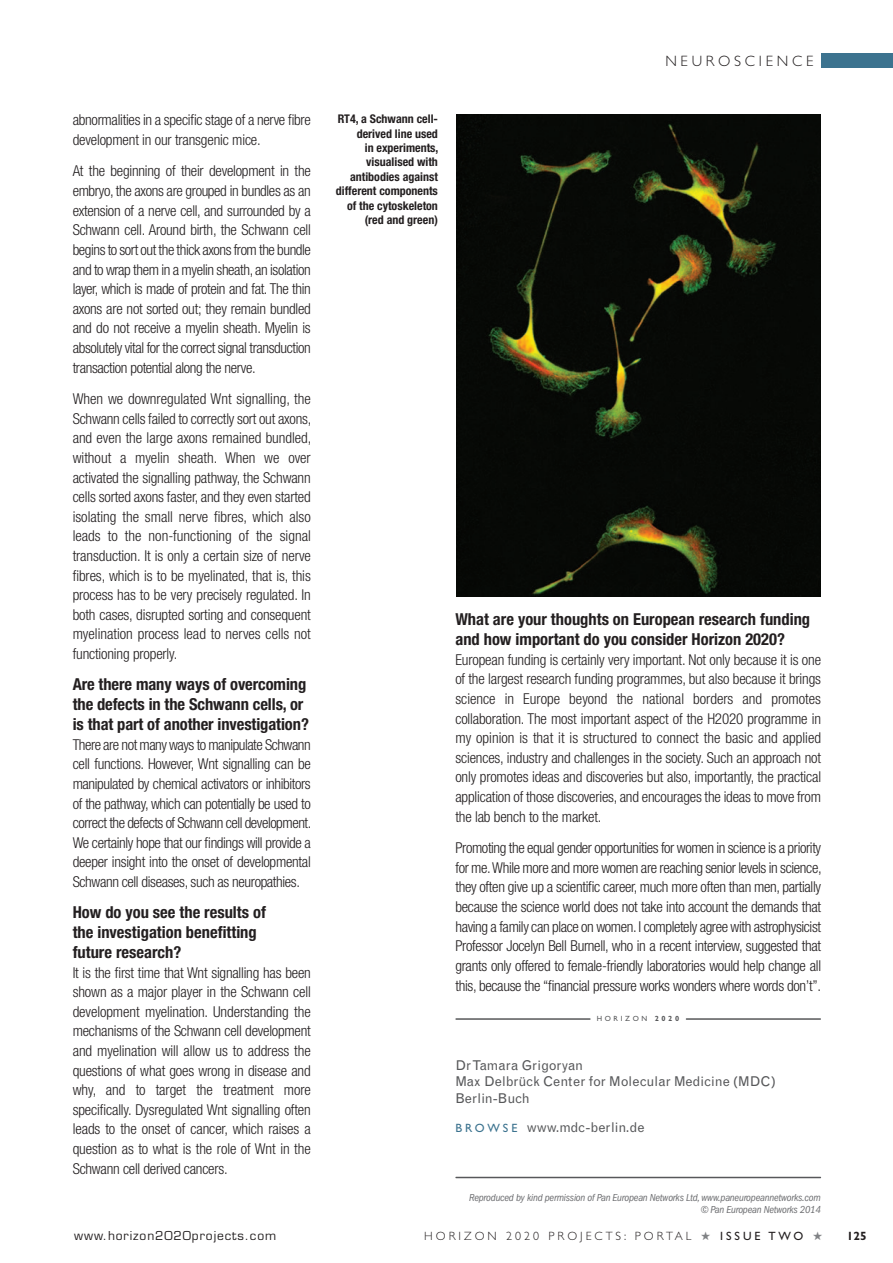
<style>
.page{position:relative;width:893px;height:1263px;background:#fff}
.page>*{position:absolute;margin:0;border:0;box-sizing:border-box;transform-origin:0 0}
.t1{font:700 condensed 16.5px/20px "Helvetica Neue LT Std";color:#231f20}
.t2{font:300 condensed 15px/19.6px "Helvetica Neue LT Std";letter-spacing:-.015em;color:#231f20;text-align:justify}
.t3{font:300 15px "Gill Sans Std";letter-spacing:.25em;color:#231f20}
.t4{font:13.5px/16.5px "Grotesque MT Std";color:#57585a}
.t5{font:700 condensed 12px/14.4px "Helvetica Neue LT Std";color:#231f20;text-align:right}
.t6{font:300 12px "Gill Sans Std";letter-spacing:.25em;color:#231f20}
.t7{font:12px "Eurostile LT Std";letter-spacing:.075em;color:#231f20}
.t8{font:700 12px "Gill Sans Std";color:#231f20}
.t9{font:italic condensed 10.5px/12px "ITC Franklin Gothic Std";letter-spacing:-.02em;color:#6c6d70;text-align:right}
.t10{font:7.5px "Gill Sans Std";letter-spacing:.35em;color:#57585a}
.s1{font-weight:700}
.s2{font-family:"Gill Sans Std";font-size:12px;color:#3c738f}
.s3{color:#808285}
.s4{font-weight:400}
</style>
<div class="page">
<hr style="left:455px;top:1177px;width:366px;height:1px;background:#57585a">
<hr style="left:455px;top:1018px;width:136px;height:2px;background:#57585a">
<hr style="left:686px;top:1018px;width:135px;height:2px;background:#57585a">
<div style="left:821px;top:53px;width:72px;height:15px;background:#3c738f"></div>
<img style="left:456px;top:115px;width:365px;height:481px">
<p class="t2" style="left:73px;top:111px;width:240px">abnormalities in a specific stage of a nerve fibre development in our transgenic mice.</p>
<p class="t2" style="left:73px;top:163px;width:240px">At the beginning of their development in the embryo, the axons are grouped in bundles as an extension of a nerve cell, and surrounded by a Schwann cell. Around birth, the Schwann cell begins to sort out the thick axons from the bundle and to wrap them in a myelin sheath, an isolation layer, which is made of protein and fat. The thin axons are not sorted out; they remain bundled and do not receive a myelin sheath. Myelin is absolutely vital for the correct signal transduction transaction potential along the nerve.</p>
<p class="t2" style="left:73px;top:390px;width:240px">When we downregulated Wnt signalling, the Schwann cells failed to correctly sort out axons, and even the large axons remained bundled, without a myelin sheath. When we over activated the signalling pathway, the Schwann cells sorted axons faster, and they even started isolating the small nerve fibres, which also leads to the non-functioning of the signal transduction. It is only a certain size of nerve fibres, which is to be myelinated, that is, this process has to be very precisely regulated. In both cases, disrupted sorting and consequent myelination process lead to nerves cells not functioning properly.</p>
<p class="t1" style="left:73px;top:676px;width:238px">Are there many ways of overcoming the defects in the Schwann cells, or is that part of another investigation?</p>
<p class="t2" style="left:73px;top:736px;width:240px">There are not many ways to manipulate Schwann cell functions. However, Wnt signalling can be manipulated by chemical activators or inhibitors of the pathway, which can potentially be used to correct the defects of Schwann cell development.<br>We certainly hope that our findings will provide a deeper insight into the onset of developmental Schwann cell diseases, such as neuropathies.</p>
<p class="t1" style="left:73px;top:904px;width:195px">How do you see the results of the investigation benefitting future research?</p>
<p class="t2" style="left:73px;top:964px;width:240px">It is the first time that Wnt signalling has been shown as a major player in the Schwann cell development myelination. Understanding the mechanisms of the Schwann cell development and myelination will allow us to address the questions of what goes wrong in disease and why, and to target the treatment more specifically. Dysregulated Wnt signalling often leads to the onset of cancer, which raises a question as to what is the role of Wnt in the Schwann cell derived cancers.</p>
<p class="t5" style="left:336px;top:113px;width:104px">RT4, a Schwann cell&shy;derived line used<br>in experiments, visualised with antibodies against different components of the cytoskeleton (red and green)</p>
<p class="t3" style="left:665px;top:52px;width:150px">NEUROSCIENCE</p>
<p class="t1" style="left:455px;top:611px;width:356px">What are your thoughts on European research funding and how important do you consider Horizon 2020?</p>
<p class="t2" style="left:455px;top:651px;width:367px">European funding is certainly very important. Not only because it is one of the largest research funding programmes, but also because it brings science in Europe beyond the national borders and promotes collaboration. The most important aspect of the H2020 programme in my opinion is that it is structured to connect the basic and applied sciences, industry and challenges in the society. Such an approach not only promotes ideas and discoveries but also, importantly, the practical application of those discoveries, and encourages the ideas to move from the lab bench to the market.</p>
<p class="t2" style="left:455px;top:839px;width:368px">Promoting the equal gender opportunities for women in science is a priority for me. While more and more women are reaching senior levels in science, they often give up a scientific career, much more often than men, partially because the science world does not take into account the demands that having a family can place on women. I completely agree with astrophysicist Professor Jocelyn Bell Burnell, who in a recent interview, suggested that grants only offered to female-friendly laboratories would help change all this, because the “financial pressure works wonders where words don’t”.</p>
<p class="t10" style="left:597px;top:1014px;width:84px">HORIZON <span class="s1">2020</span></p>
<p class="t4" style="left:455px;top:1058px;width:322px">Dr Tamara Grigoryan<br>Max Delbrück Center for Molecular Medicine (MDC)<br>Berlin-Buch</p>
<p class="t4" style="left:455px;top:1120px;width:191px"><span class="s2">B R O W S E</span> www.mdc-berlin.de</p>
<p class="t9" style="left:469px;top:1191px;width:353px">Reproduced by kind permission of Pan European Networks Ltd, www.paneuropeannetworks.com © Pan European Networks 2014</p>
<p class="t7" style="left:74px;top:1228px;width:203px">www.horizon2020projects.com</p>
<p class="t6" style="left:424px;top:1228px;width:400px">HORIZON 2020 PROJECTS: PORTAL <span class="s3">★</span> <span class="s4">ISSUE TWO</span> <span class="s3">★</span></p>
<p class="t8" style="left:847px;top:1228px;width:21px">125</p>
</div>
